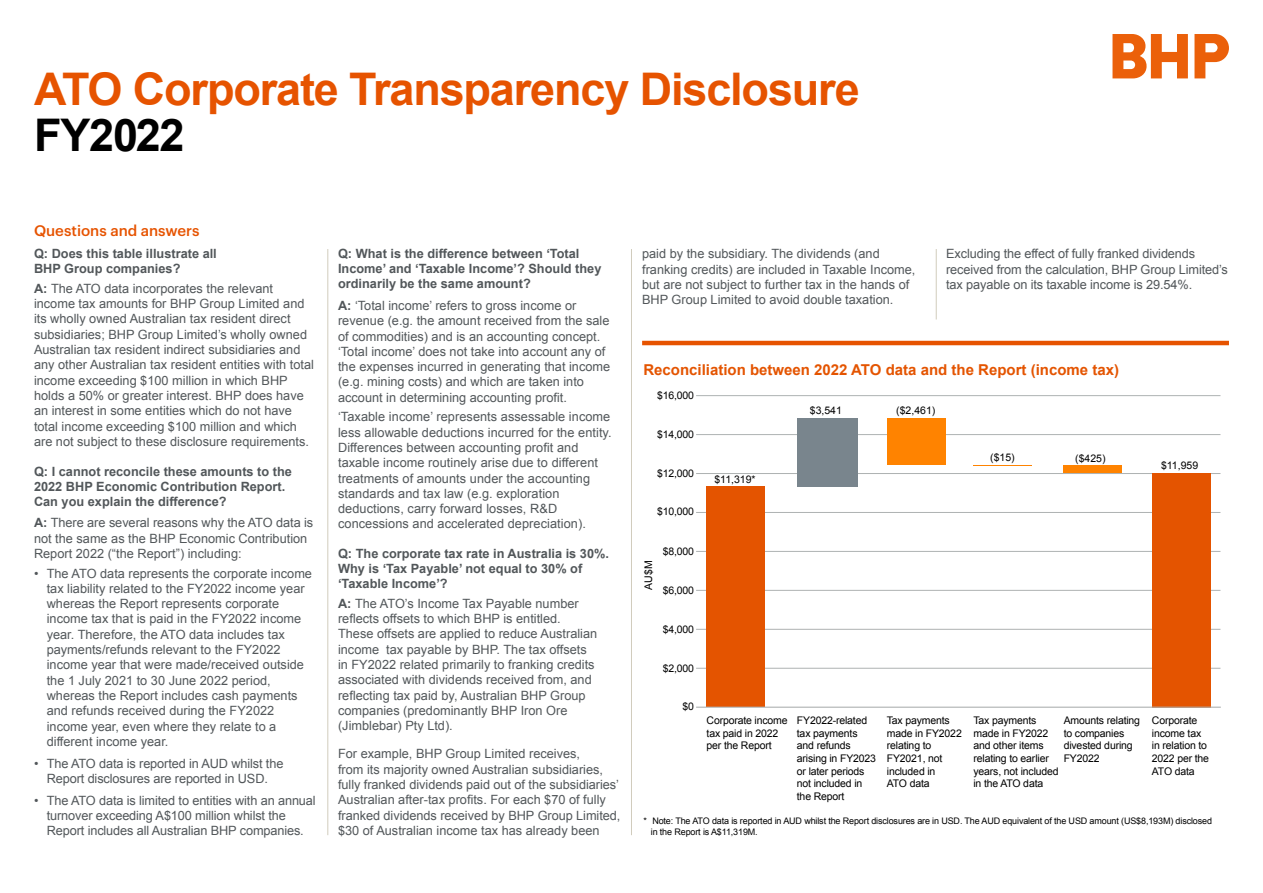
<style>
.page{position:relative;width:1263px;height:893px;background:#fff}
.page>*{position:absolute;margin:0;border:0;box-sizing:border-box;transform-origin:0 0}
.t1{font:700 45px "Arial";letter-spacing:-.025em;color:#e65300}
.t2{font:700 45px "Arial";letter-spacing:-.025em;color:#000}
.t3{font:700 15px "Arial";color:#e45400}
.t4{font:500 15px "Graphik";color:#e65300}
.t5{font:12.75px/15.3px "Arial";color:#52575a}
.t6{font:700 12.75px/15px "Arial";color:#52575a}
.t7{font:10.5px/12.6px "Arial";letter-spacing:-.015em;color:#000}
.t8{font:9px/10.8px "Arial";letter-spacing:-.015em;color:#000}
.s1{font-weight:700}
</style>
<div class="page">
<svg style="left:1112px;top:34px;width:117px;height:44px"></svg>
<hr style="left:696px;top:668px;width:524px;height:1px;background:#aeb2b2">
<hr style="left:696px;top:629px;width:524px;height:1px;background:#aeb2b2">
<hr style="left:696px;top:551px;width:524px;height:1px;background:#aeb2b2">
<hr style="left:696px;top:590px;width:524px;height:1px;background:#aeb2b2">
<hr style="left:696px;top:512px;width:524px;height:1px;background:#aeb2b2">
<div style="left:707px;top:487px;width:58px;height:220px;background:#e45400"></div>
<hr style="left:696px;top:473px;width:524px;height:1px;background:#aeb2b2">
<hr style="left:696px;top:434px;width:524px;height:1px;background:#aeb2b2">
<hr style="left:696px;top:395px;width:524px;height:1px;background:#aeb2b2">
<div style="left:797px;top:418px;width:60px;height:69px;background:#79858d"></div>
<div style="left:1152px;top:473px;width:58px;height:234px;background:#e45400"></div>
<div style="left:1064px;top:466px;width:58px;height:7px;background:#ff8300"></div>
<hr style="left:973px;top:465px;width:59px;height:1px;background:#ff8300">
<div style="left:887px;top:418px;width:58px;height:47px;background:#ff8300"></div>
<hr style="left:696px;top:707px;width:525px;height:1px;background:#aeb2b2">
<hr style="left:642px;top:341px;width:587px;height:4px;background:#e65300">
<hr style="left:631px;top:249px;width:1px;height:586px;background:#d1ccbd">
<hr style="left:327px;top:249px;width:1px;height:586px;background:#d1ccbd">
<hr style="left:936px;top:249px;width:1px;height:70px;background:#d1ccbd">
<h1 class="t1" style="left:34px;top:59px;width:827px">ATO Corporate Transparency Disclosure</h1>
<h1 class="t2" style="left:34px;top:106px;width:152px">FY2022</h1>
<p class="t4" style="left:34px;top:219px;width:167px">Questions and answers</p>
<p class="t6" style="left:34px;top:247px;width:184px">Q: Does this table illustrate all<br>BHP Group companies?</p>
<p class="t5" style="left:34px;top:281px;width:281px"><span class="s1">A:</span> The ATO data incorporates the relevant income tax amounts for BHP Group Limited and its wholly owned Australian tax resident direct subsidiaries; BHP Group Limited’s wholly owned Australian tax resident indirect subsidiaries and any other Australian tax resident entities with total income exceeding $100 million in which BHP holds a 50% or greater interest. BHP does have an interest in some entities which do not have total income exceeding $100 million and which are not subject to these disclosure requirements.</p>
<p class="t6" style="left:34px;top:464px;width:259px">Q: I cannot reconcile these amounts to the<br>2022 BHP Economic Contribution Report.<br>Can you explain the difference?</p>
<p class="t5" style="left:34px;top:515px;width:281px"><span class="s1">A:</span> There are several reasons why the ATO data is not the same as the BHP Economic Contribution<br>Report 2022 (“the Report”) including:</p>
<p class="t5" style="left:47px;top:566px;width:267px;text-indent:-13px">• The ATO data represents the corporate income tax liability related to the FY2022 income year whereas the Report represents corporate income tax that is paid in the FY2022 income year. Therefore, the ATO data includes tax payments/refunds relevant to the FY2022 income year that were made/received outside the 1 July 2021 to 30 June 2022 period, whereas the Report includes cash payments and refunds received during the FY2022 income year, even where they relate to a different income year.</p>
<p class="t5" style="left:34px;top:755px;width:251px;text-align:center">• The ATO data is reported in AUD whilst the<br>Report disclosures are reported in USD.</p>
<p class="t5" style="left:47px;top:792px;width:270px;text-indent:-13px">• The ATO data is limited to entities with an annual turnover exceeding A$100 million whilst the<br>Report includes all Australian BHP companies.</p>
<p class="t6" style="left:338px;top:247px;width:265px">Q: What is the difference between ‘Total<br>Income’ and ‘Taxable Income’? Should they ordinarily be the same amount?</p>
<p class="t5" style="left:338px;top:298px;width:274px"><span class="s1">A:</span> ‘Total income’ refers to gross income or revenue (e.g. the amount received from the sale of commodities) and is an accounting concept. ‘Total income’ does not take into account any of the expenses incurred in generating that income (e.g. mining costs) and which are taken into account in determining accounting profit.</p>
<p class="t5" style="left:338px;top:409px;width:275px">‘Taxable income’ represents assessable income less allowable deductions incurred for the entity.<br>Differences between accounting profit and taxable income routinely arise due to different treatments of amounts under the accounting standards and tax law (e.g. exploration deductions, carry forward losses, R&amp;D concessions and accelerated depreciation).</p>
<p class="t6" style="left:338px;top:547px;width:272px">Q: The corporate tax rate in Australia is 30%.<br>Why is ‘Tax Payable’ not equal to 30% of ‘Taxable Income’?</p>
<p class="t5" style="left:338px;top:596px;width:261px"><span class="s1">A:</span> The ATO’s Income Tax Payable number reflects offsets to which BHP is entitled.<br>These offsets are applied to reduce Australian income tax payable by BHP. The tax offsets in FY2022 related primarily to franking credits associated with dividends received from, and reflecting tax paid by, Australian BHP Group companies (predominantly BHP Iron Ore (Jimblebar) Pty Ltd).</p>
<p class="t5" style="left:338px;top:746px;width:284px">For example, BHP Group Limited receives,<br>from its majority owned Australian subsidiaries, fully franked dividends paid out of the subsidiaries’ Australian after-tax profits. For each $70 of fully franked dividends received by BHP Group Limited, $30 of Australian income tax has already been</p>
<p class="t5" style="left:642px;top:246px;width:275px">paid by the subsidiary. The dividends (and franking credits) are included in Taxable Income, but are not subject to further tax in the hands of BHP Group Limited to avoid double taxation.</p>
<p class="t5" style="left:946px;top:246px;width:283px">Excluding the effect of fully franked dividends received from the calculation, BHP Group Limited’s tax payable on its taxable income is 29.54%.</p>
<p class="t3" style="left:643px;top:360px;width:477px">Reconciliation between 2022 ATO data and the Report (income tax)</p>
<p class="t7" style="left:657px;top:389px;width:39px">$16,000</p>
<p class="t7" style="left:657px;top:428px;width:39px">$14,000</p>
<p class="t7" style="left:657px;top:467px;width:39px">$12,000</p>
<p class="t7" style="left:657px;top:505px;width:39px">$10,000</p>
<p class="t7" style="left:642px;top:590px;width:31px;rotate:-90deg">AU$M</p>
<p class="t7" style="left:663px;top:545px;width:33px">$8,000</p>
<p class="t7" style="left:663px;top:584px;width:33px">$6,000</p>
<p class="t7" style="left:663px;top:623px;width:33px">$4,000</p>
<p class="t7" style="left:663px;top:662px;width:33px">$2,000</p>
<p class="t7" style="left:682px;top:700px;width:13px">$0</p>
<p class="t7" style="left:714px;top:473px;width:43px">$11,319*</p>
<p class="t7" style="left:810px;top:404px;width:34px">$3,541</p>
<p class="t7" style="left:896px;top:404px;width:41px">($2,461)</p>
<p class="t7" style="left:990px;top:451px;width:26px">($15)</p>
<p class="t7" style="left:1075px;top:452px;width:32px">($425)</p>
<p class="t7" style="left:1161px;top:459px;width:39px">$11,959</p>
<p class="t7" style="left:707px;top:714px;width:83px">Corporate income tax paid in 2022 per the Report</p>
<p class="t7" style="left:797px;top:714px;width:81px">FY2022-related tax payments and refunds arising in FY2023 or later periods not included in the Report</p>
<p class="t8" style="left:651px;top:816px;width:563px;text-indent:-7px">* Note: The ATO data is reported in AUD whilst the Report disclosures are in USD. The AUD equivalent of the USD amount (US$8,193M) disclosed in the Report is A$11,319M.</p>
<p class="t7" style="left:887px;top:714px;width:76px">Tax payments made in FY2022 relating to<br>FY2021, not included in<br>ATO data</p>
<p class="t7" style="left:973px;top:714px;width:87px">Tax payments made in FY2022 and other items relating to earlier years, not included in the ATO data</p>
<p class="t7" style="left:1064px;top:714px;width:78px">Amounts relating to companies divested during<br>FY2022</p>
<p class="t7" style="left:1152px;top:714px;width:59px">Corporate income tax in relation to<br>2022 per the<br>ATO data</p>
</div>
